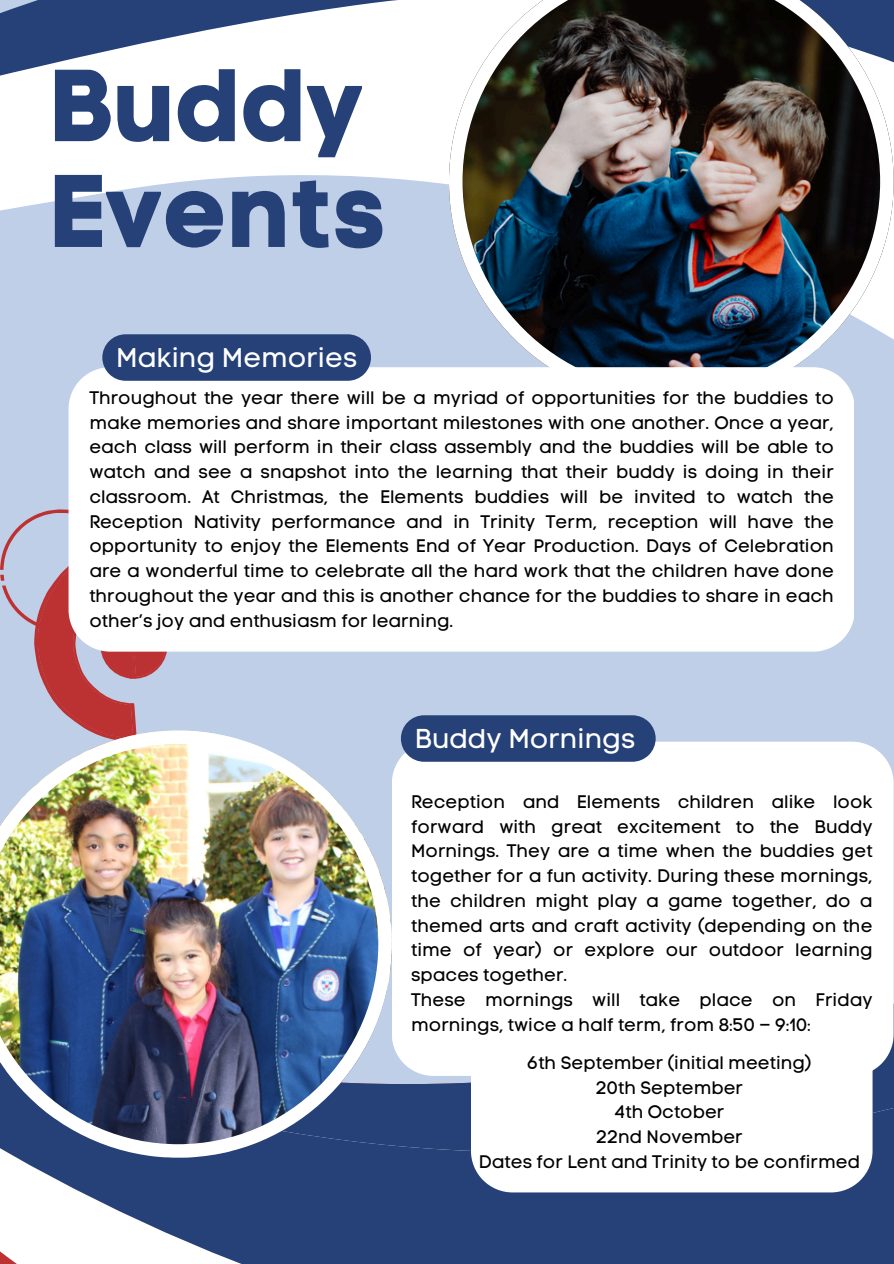
<style>
.page{position:relative;width:894px;height:1264px;background:#fff}
.page>*{position:absolute;margin:0;border:0;box-sizing:border-box;transform-origin:0 0}
.t1{font:102px/105.8px "Code Pro Bold LC";color:#254178}
.t2{font:27px "Code Pro Normal LC";color:#fff}
.t3{font:18px/24.8px "Code Pro Normal LC";color:#000;text-align:justify}
</style>
<div class="page">
<div style="left:0;top:0;width:893px;height:1263px;background:#bfcfe8"></div>
<svg style="left:0;top:509px;width:232px;height:221px"></svg>
<svg style="left:0;top:0;width:449px;height:211px;background:#d8dee9"></svg>
<img style="left:449px;top:0;width:444px;height:367px">
<svg style="left:0;top:1075px;width:893px;height:188px;background:#465d8c"></svg>
<div style="left:391px;top:741px;width:502px;height:334px;background:#fff"></div>
<img style="left:0;top:730px;width:391px;height:427px">
<div style="left:471px;top:959px;width:401px;height:233px;background:#fff"></div>
<div style="left:401px;top:715px;width:254px;height:46px;background:#254178"></div>
<div style="left:68px;top:367px;width:786px;height:284px;background:#fff"></div>
<svg style="left:102px;top:334px;width:269px;height:47px;background:#2e497e"></svg>
<h2 class="t1" style="left:50px;top:53px;width:338px">Buddy<br>Events</h2>
<p class="t2" style="left:116px;top:341px;width:242px">Making Memories</p>
<p class="t3" style="left:89px;top:385px;width:745px">Throughout the year there will be a myriad of opportunities for the buddies to make memories and share important milestones with one another. Once a year, each class will perform in their class assembly and the buddies will be able to watch and see a snapshot into the learning that their buddy is doing in their classroom. At Christmas, the Elements buddies will be invited to watch the Reception Nativity performance and in Trinity Term, reception will have the opportunity to enjoy the Elements End of Year Production. Days of Celebration are a wonderful time to celebrate all the hard work that the children have done throughout the year and this is another chance for the buddies to share in each other’s joy and enthusiasm for learning.</p>
<p class="t2" style="left:414px;top:722px;width:222px">Buddy Mornings</p>
<p class="t3" style="left:411px;top:789px;width:463px">Reception and Elements children alike look forward with great excitement to the Buddy Mornings. They are a time when the buddies get together for a fun activity. During these mornings, the children might play a game together, do a themed arts and craft activity (depending on the time of year) or explore our outdoor learning spaces together.</p>
<p class="t3" style="left:411px;top:987px;width:462px">These mornings will take place on Friday mornings, twice a half term, from 8:50 – 9:10:</p>
<h2 class="t3" style="left:527px;top:1050px;width:286px">6th September (initial meeting)</h2>
<p class="t3" style="left:595px;top:1075px;width:149px">20th September</p>
<p class="t3" style="left:614px;top:1099px;width:111px">4th October</p>
<p class="t3" style="left:596px;top:1124px;width:148px">22nd November</p>
<p class="t3" style="left:478px;top:1149px;width:382px">Dates for Lent and Trinity to be confirmed</p>
</div>
